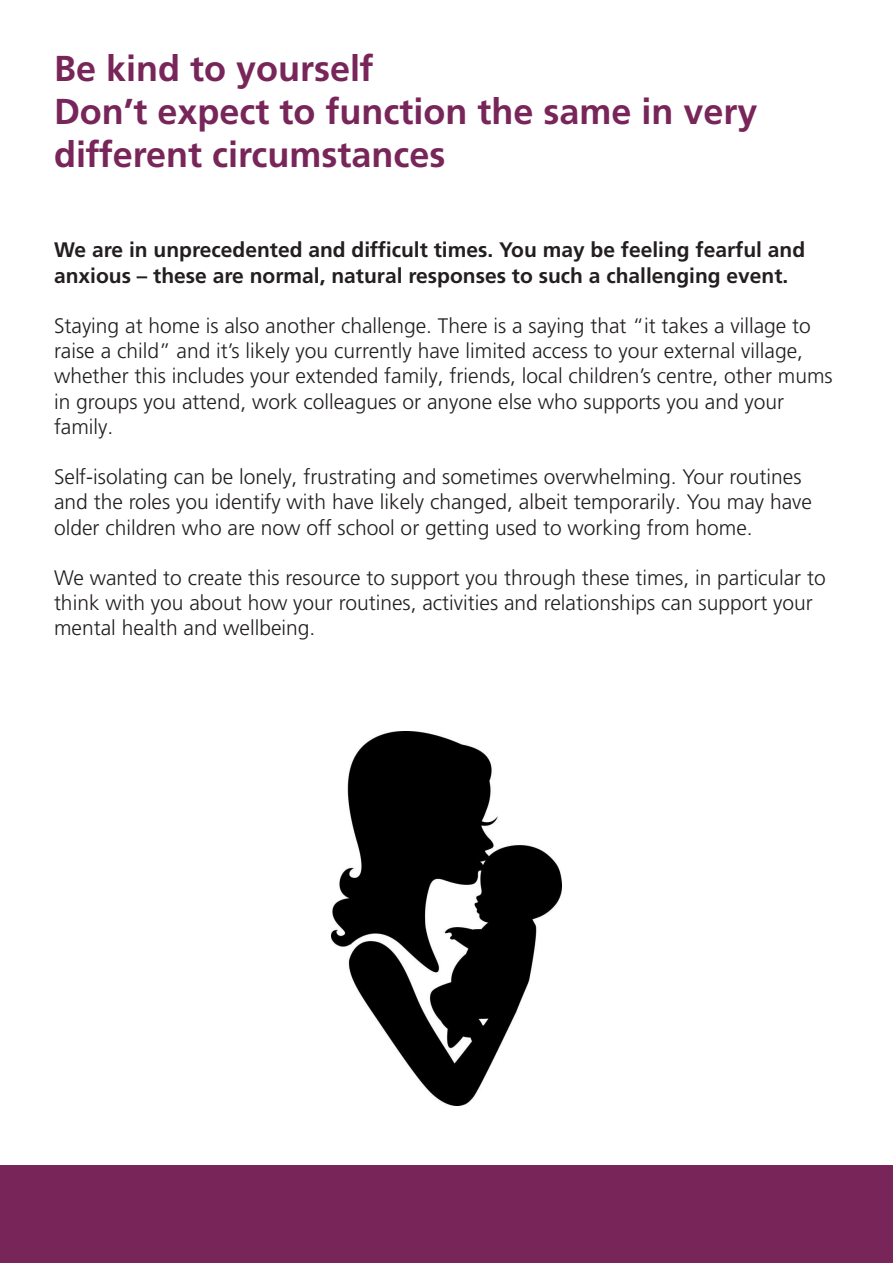
<style>
.page{position:relative;width:893px;height:1263px;background:#fff}
.page>*{position:absolute;margin:0;border:0;box-sizing:border-box;transform-origin:0 0}
.t1{font:700 36px "Frutiger LT Pro";color:#782659}
.t2{font:300 21px/25.2px "Frutiger LT Pro";color:#231f20}
.t3{font:700 21px/25.2px "Frutiger LT Pro";color:#231f20}
</style>
<div class="page">
<div style="left:0;top:1165px;width:893px;height:98px;background:#782659"></div>
<img style="left:331px;top:731px;width:231px;height:375px">
<p class="t1" style="left:54px;top:47px;width:321px">Be kind to yourself</p>
<p class="t1" style="left:54px;top:91px;width:705px">Don’t expect to function the same in very</p>
<p class="t1" style="left:54px;top:134px;width:393px">different circumstances</p>
<p class="t3" style="left:54px;top:238px;width:753px">We are in unprecedented and difficult times. You may be feeling fearful and anxious – these are normal, natural responses to such a challenging event.</p>
<p class="t2" style="left:54px;top:313px;width:780px">Staying at home is also another challenge. There is a saying that “it takes a village to raise a child” and it’s likely you currently have limited access to your external village, whether this includes your extended family, friends, local children’s centre, other mums in groups you attend, work colleagues or anyone else who supports you and your family.</p>
<p class="t2" style="left:54px;top:464px;width:760px">Self-isolating can be lonely, frustrating and sometimes overwhelming. Your routines and the roles you identify with have likely changed, albeit temporarily. You may have older children who are now off school or getting used to working from home.</p>
<p class="t2" style="left:54px;top:565px;width:773px">We wanted to create this resource to support you through these times, in particular to think with you about how your routines, activities and relationships can support your mental health and wellbeing.</p>
</div>
